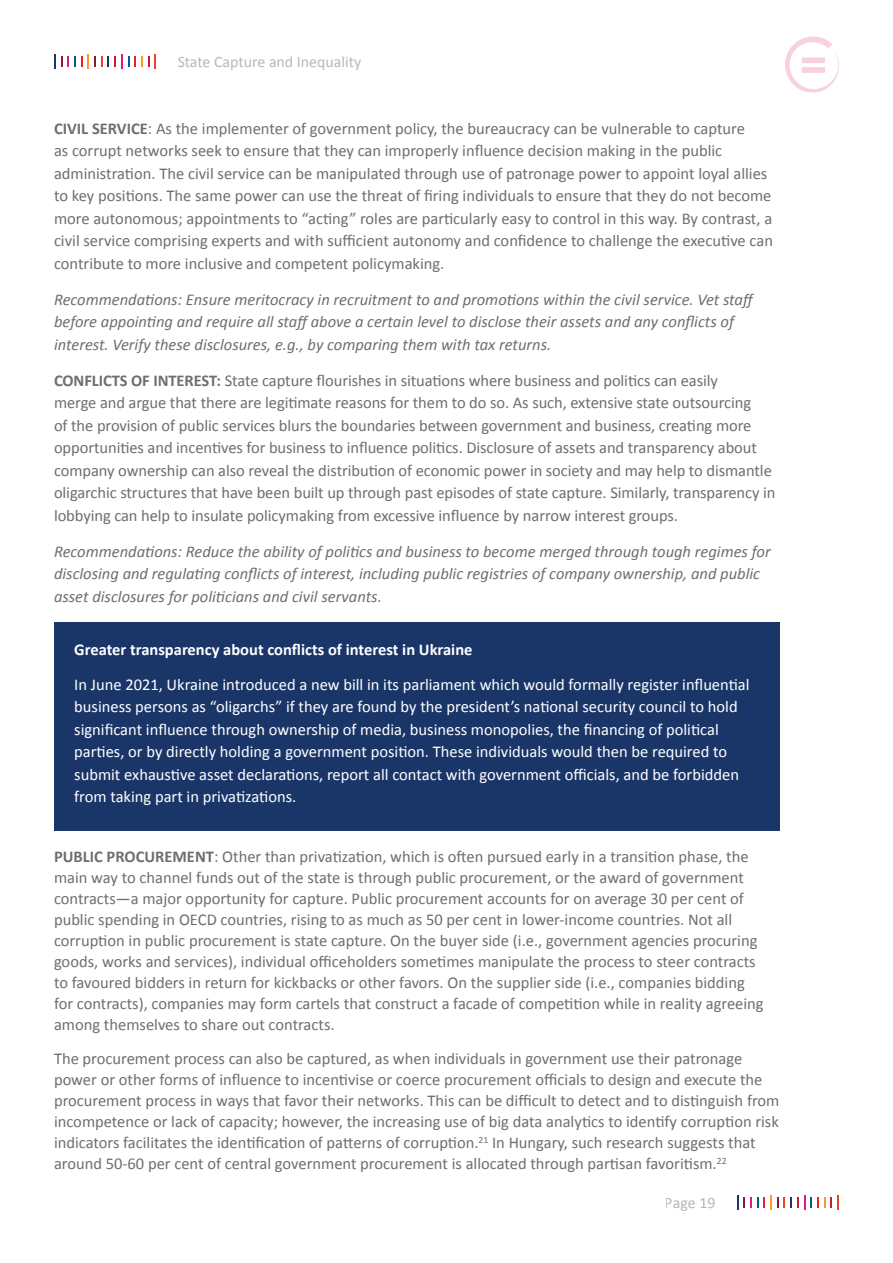
<style>
.page{position:relative;width:893px;height:1263px;background:#fff}
.page>*{position:absolute;margin:0;border:0;box-sizing:border-box;transform-origin:0 0}
.t1{font:16.5px/21px "Calibri";color:#6d6e71}
.t2{font:italic 16.5px/22.5px "Calibri";color:#6d6e71}
.t3{font:16.5px/22.5px "Calibri";color:#fff}
.t4{font:700 16.5px "Calibri";color:#fff}
.t5{font:15.9px "Calibri";color:#6d6e71}
.s1{font-weight:700}
</style>
<div class="page">
<svg style="left:54px;top:54px;width:102px;height:15px"></svg>
<svg style="left:785px;top:36px;width:54px;height:57px"></svg>
<svg style="left:737px;top:1195px;width:102px;height:14px"></svg>
<div style="left:54px;top:622px;width:725px;height:209px;background:#1a3669"></div>
<p class="t5" style="left:178px;top:52px;width:185px">State Capture and Inequality</p>
<p class="t1" style="left:54px;top:117px;width:720px;line-height:22.5px"><span class="s1">CIVIL SERVICE</span>: As the implementer of government policy, the bureaucracy can be vulnerable to capture<br>as corrupt networks seek to ensure that they can improperly influence decision making in the public administration. The civil service can be manipulated through use of patronage power to appoint loyal allies to key positions. The same power can use the threat of firing individuals to ensure that they do not become more autonomous; appointments to “acting” roles are particularly easy to control in this way. By contrast, a civil service comprising experts and with sufficient autonomy and confidence to challenge the executive can contribute to more inclusive and competent policymaking.</p>
<p class="t2" style="left:54px;top:287px;width:703px">Recommendations: Ensure meritocracy in recruitment to and promotions within the civil service. Vet staff before appointing and require all staff above a certain level to disclose their assets and any conflicts of interest. Verify these disclosures, e.g., by comparing them with tax returns.</p>
<p class="t1" style="left:54px;top:369px;width:723px;line-height:22.5px"><span class="s1">CONFLICTS OF INTEREST:</span> State capture flourishes in situations where business and politics can easily<br>merge and argue that there are legitimate reasons for them to do so. As such, extensive state outsourcing<br>of the provision of public services blurs the boundaries between government and business, creating more opportunities and incentives for business to influence politics. Disclosure of assets and transparency about company ownership can also reveal the distribution of economic power in society and may help to dismantle oligarchic structures that have been built up through past episodes of state capture. Similarly, transparency in lobbying can help to insulate policymaking from excessive influence by narrow interest groups.</p>
<p class="t2" style="left:54px;top:539px;width:718px">Recommendations: Reduce the ability of politics and business to become merged through tough regimes for disclosing and regulating conflicts of interest, including public registries of company ownership, and public asset disclosures for politicians and civil servants.</p>
<p class="t4" style="left:74px;top:639px;width:400px">Greater transparency about conflicts of interest in Ukraine</p>
<p class="t3" style="left:74px;top:673px;width:677px">In June 2021, Ukraine introduced a new bill in its parliament which would formally register influential business persons as “oligarchs” if they are found by the president’s national security council to hold significant influence through ownership of media, business monopolies, the financing of political parties, or by directly holding a government position. These individuals would then be required to submit exhaustive asset declarations, report all contact with government officials, and be forbidden from taking part in privatizations.</p>
<p class="t1" style="left:54px;top:846px;width:711px"><span class="s1">PUBLIC PROCUREMENT</span>: Other than privatization, which is often pursued early in a transition phase, the main way to channel funds out of the state is through public procurement, or the award of government contracts—a major opportunity for capture. Public procurement accounts for on average 30 per cent of public spending in OECD countries, rising to as much as 50 per cent in lower-income countries. Not all corruption in public procurement is state capture. On the buyer side (i.e., government agencies procuring goods, works and services), individual officeholders sometimes manipulate the process to steer contracts to favoured bidders in return for kickbacks or other favors. On the supplier side (i.e., companies bidding for contracts), companies may form cartels that construct a facade of competition while in reality agreeing among themselves to share out contracts.</p>
<p class="t1" style="left:54px;top:1048px;width:727px">The procurement process can also be captured, as when individuals in government use their patronage power or other forms of influence to incentivise or coerce procurement officials to design and execute the procurement process in ways that favor their networks. This can be difficult to detect and to distinguish from incompetence or lack of capacity; however, the increasing use of big data analytics to identify corruption risk indicators facilitates the identification of patterns of corruption.<sup>21</sup> In Hungary, such research suggests that around 50-60 per cent of central government procurement is allocated through partisan favoritism.<sup>22</sup></p>
<p class="t5" style="left:665px;top:1193px;width:52px">Page 19</p>
</div>
